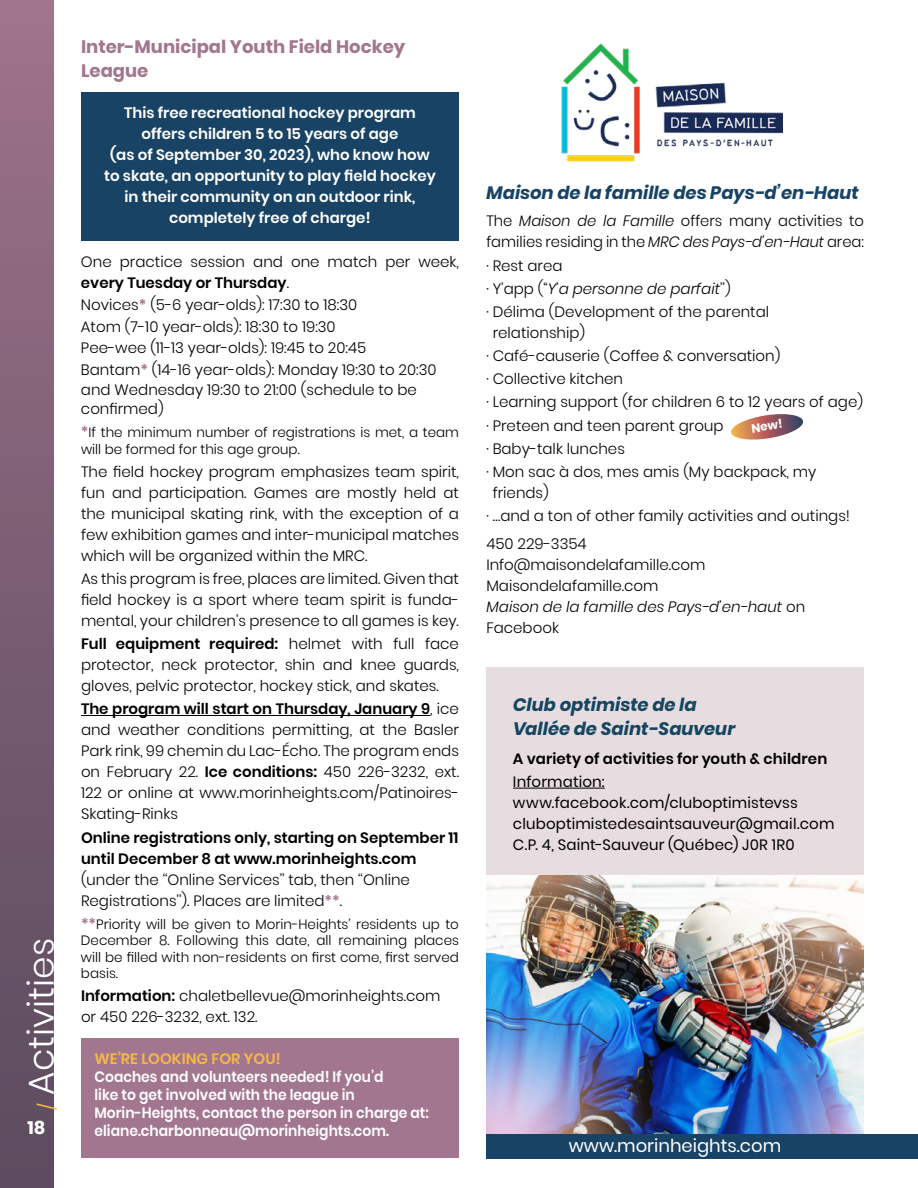
<style>
.page{position:relative;width:918px;height:1188px;background:#fff}
.page>*{position:absolute;margin:0;border:0;box-sizing:border-box;transform-origin:0 0}
.t1{font:300 36px "Poppins";color:#fff}
.t2{font:italic 700 18px/24px "Poppins";color:#154661}
.t3{font:700 18px/24px "Poppins";color:#a3768f}
.t4{font:italic 700 18px "Poppins";color:#184364}
.t5{font:18px "Poppins";color:#fff}
.t6{font:700 18px "Poppins";color:#fff}
.t7{font:300 15px/21px "Poppins";color:#000}
.t8{font:600 15px/21px "Poppins";color:#fff;text-align:center}
.t9{font:600 15px/18px "Poppins";color:#fff;scale:.93 1}
.t10{font:600 15px/21px "Poppins";color:#000}
.t11{font:15px/21px "Poppins";letter-spacing:.01em;color:#000}
.t12{font:600 15px "Poppins";color:#f4b848}
.t13{font:300 13.5px/16.5px "Poppins";color:#000}
.t14{font:700 12px "Poppins";color:#fff}
.s1{font-weight:400;font-size:18px;color:#f4b848}
.s2{font-weight:600}
.s3{font-weight:600;color:#a3768f}
.s4{font-weight:600;font-size:15px;color:#a3768f}
.s5{font-style:italic}
</style>
<div class="page">
<div style="left:81px;top:1038px;width:378px;height:120px;background:#a3768f"></div>
<img style="left:486px;top:875px;width:378px;height:259px">
<div style="left:0;top:0;width:54px;height:1188px;background:linear-gradient(to bottom,#9d738b,#594a5d)"></div>
<div style="left:81px;top:92px;width:378px;height:149px;background:#184364"></div>
<hr style="left:81px;top:715px;width:349px;height:1px;background:#000">
<svg style="left:731px;top:414px;width:73px;height:26px"></svg>
<img style="left:562px;top:43px;width:221px;height:119px">
<div style="left:486px;top:667px;width:378px;height:208px;background:#e7dce0"></div>
<hr style="left:513px;top:788px;width:92px;height:1px;background:#000">
<div style="left:486px;top:1134px;width:432px;height:25px;background:#184364"></div>
<h1 class="t1" style="left:21px;top:1110px;width:174px;rotate:-90deg"><span class="s1">/</span> Activities</h1>
<p class="t6" style="left:27px;top:1117px;width:20px">18</p>
<p class="t3" style="left:81px;top:35px;width:326px">Inter-Municipal Youth Field Hockey<br>League</p>
<p class="t8" style="left:104px;top:103px;width:333px">This free recreational hockey program offers children 5 to 15 years of age<br>(as of September 30, 2023), who know how to skate, an opportunity to play field hockey in their community on an outdoor rink, completely free of charge!</p>
<p class="t7" style="left:81px;top:251px;width:380px;line-height:21.6px">One practice session and one match per week, <span class="s2">every Tuesday or Thursday</span>.<br>Novices<span class="s3">*</span> (5-6 year-olds): 17:30 to 18:30<br>Atom (7-10 year-olds): 18:30 to 19:30<br>Pee-wee (11-13 year-olds): 19:45 to 20:45<br>Bantam<span class="s3">*</span> (14-16 year-olds): Monday 19:30 to 20:30</p>
<p class="t7" style="left:81px;top:380px;width:337px;line-height:19.5px">and Wednesday 19:30 to 21:00 (schedule to be confirmed)</p>
<p class="t13" style="left:81px;top:424px;width:380px"><span class="s4">*</span>If the minimum number of registrations is met, a team will be formed for this age group.</p>
<p class="t7" style="left:81px;top:461px;width:380px;text-align:justify">The field hockey program emphasizes team spirit, fun and participation. Games are mostly held at the municipal skating rink, with the exception of a few exhibition games and inter-municipal matches which will be organized within the MRC.</p>
<p class="t7" style="left:81px;top:568px;width:380px;text-align:justify">As this program is free, places are limited. Given that field hockey is a sport where team spirit is funda&shy;mental, your children’s presence to all games is key.</p>
<p class="t7" style="left:81px;top:634px;width:380px;text-align:justify"><span class="s2">Full equipment required:</span> helmet with full face protector, neck protector, shin and knee guards, gloves, pelvic protector, hockey stick, and skates.</p>
<p class="t7" style="left:81px;top:699px;width:380px;text-align:justify"><span class="s2">The program will start on Thursday, January 9</span>, ice and weather conditions permitting, at the Basler Park rink, 99 chemin du Lac-Écho. The program ends on February 22. <span class="s2">Ice conditions:</span> 450 226-3232, ext.<br>122 or online at www.morinheights.com/Patinoires-Skating-Rinks</p>
<p class="t10" style="left:81px;top:827px;width:379px">Online registrations only, starting on September 11 until December 8 at www.morinheights.com</p>
<p class="t7" style="left:81px;top:869px;width:330px">(under the ‘‘Online Services’’ tab, then ‘‘Online<br>Registrations’’). Places are limited<span class="s3">**</span>.</p>
<p class="t13" style="left:81px;top:916px;width:380px;text-align:justify"><span class="s4">**</span>Priority will be given to Morin-Heights’ residents up to December 8. Following this date, all remaining places will be filled with non-residents on first come, first served basis.</p>
<p class="t7" style="left:81px;top:986px;width:361px"><span class="s2">Information:</span> chaletbellevue@morinheights.com or 450 226-3232, ext. 132.</p>
<p class="t12" style="left:94px;top:1050px;width:188px">WE’RE LOOKING FOR YOU!</p>
<p class="t9" style="left:94px;top:1067px;width:361px">Coaches and volunteers needed! If you’d<br>like to get involved with the league in Morin-Heights, contact the person in charge at: eliane.charbonneau@morinheights.com.</p>
<p class="t4" style="left:486px;top:182px;width:374px">Maison de la famille des Pays-d’en-Haut</p>
<p class="t7" style="left:486px;top:211px;width:379px">The <span class="s5">Maison de la Famille</span> offers many activities to families residing in the <span class="s5">MRC des Pays-d’en-Haut</span> area:</p>
<p class="t7" style="left:486px;top:254px;width:284px;line-height:23.1px">∙ Rest area<br>∙ Y’app (“<span class="s5">Y’a personne de parfait</span>’’)<br>∙ Délima (Development of the parental</p>
<p class="t7" style="left:486px;top:321px;width:378px;line-height:23.1px;text-indent:6px">relationship)<br>∙ Café-causerie (Coffee &amp; conversation)<br>∙ Collective kitchen<br>∙ Learning support (for children 6 to 12 years of age) ∙ Preteen and teen parent group<br>∙ Baby-talk lunches<br>∙ Mon sac à dos, mes amis (My backpack, my</p>
<p class="t7" style="left:486px;top:481px;width:365px;line-height:23.1px;text-indent:6px">friends)<br>∙ …and a ton of other family activities and outings!</p>
<p class="t7" style="left:486px;top:533px;width:320px">450 229-3354<br>Info@maisondelafamille.com<br>Maisondelafamille.com<br><span class="s5">Maison de la famille des Pays-d’en-haut</span> on<br>Facebook</p>
<p class="t14" style="left:750px;top:422px;width:33px;rotate:-9deg">New!</p>
<p class="t2" style="left:513px;top:693px;width:224px">Club optimiste de la<br>Vallée de Saint-Sauveur</p>
<p class="t10" style="left:513px;top:749px;width:316px">A variety of activities for youth &amp; children</p>
<p class="t11" style="left:513px;top:771px;width:323px">Information: www.facebook.com/cluboptimistevss cluboptimistedesaintsauveur@gmail.com C.P. 4, Saint-Sauveur (Québec) J0R 1R0</p>
<p class="t5" style="left:569px;top:1135px;width:214px">www.morinheights.com</p>
</div>
